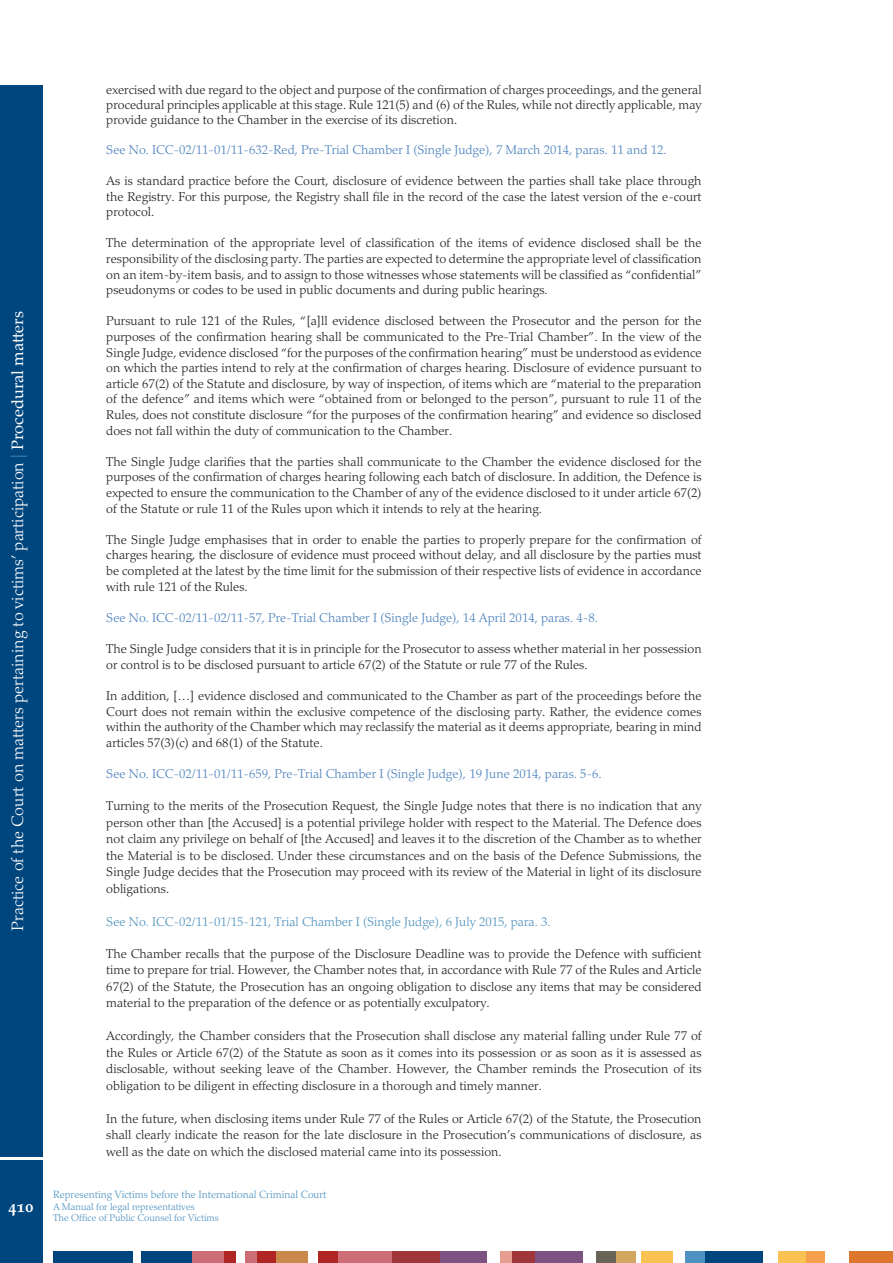
<style>
.page{position:relative;width:893px;height:1263px;background:#fff}
.page>*{position:absolute;margin:0;border:0;box-sizing:border-box;transform-origin:0 0}
.t1{font:300 16.5px "Palatino";color:#fff}
.t2{font:16.5px "Palatino Bold Os F";color:#fff}
.t3{font:300 12.75px/15.6px "Palatino";color:#231f20;text-align:justify}
.t4{font:300 12.75px "Palatino";color:#4c81bd}
.t5{font:300 12.75px "Palatino";color:#5093bd}
.t6{font:300 10.5px "Palatino";color:#4e92c1}
.t7{font:300 9.75px/11.7px "Palatino";color:#4e92c1}
.s1{color:#4e92c1}
.s2{font-family:"Palatino Linotype";font-weight:400}
</style>
<div class="page">
<div style="left:850px;top:1251px;width:43px;height:12px;background:#dd772e"></div>
<div style="left:805px;top:1251px;width:20px;height:12px;background:#f6a04d"></div>
<div style="left:778px;top:1251px;width:27px;height:12px;background:#f9c252"></div>
<div style="left:704px;top:1251px;width:59px;height:12px;background:#00467e"></div>
<div style="left:685px;top:1251px;width:19px;height:12px;background:#4e92c1"></div>
<div style="left:641px;top:1251px;width:32px;height:12px;background:#f9c252"></div>
<div style="left:616px;top:1251px;width:19px;height:12px;background:#d3a75f"></div>
<div style="left:596px;top:1251px;width:20px;height:12px;background:#696358"></div>
<div style="left:512px;top:1251px;width:23px;height:12px;background:#9e363a"></div>
<div style="left:500px;top:1251px;width:12px;height:12px;background:#e89e8e"></div>
<div style="left:535px;top:1251px;width:47px;height:12px;background:#7d5382"></div>
<div style="left:439px;top:1251px;width:47px;height:12px;background:#7d5382"></div>
<div style="left:392px;top:1251px;width:47px;height:12px;background:#9e363a"></div>
<div style="left:337px;top:1251px;width:55px;height:12px;background:#cd6e77"></div>
<div style="left:318px;top:1251px;width:19px;height:12px;background:#b02625"></div>
<div style="left:257px;top:1251px;width:20px;height:12px;background:#b02625"></div>
<div style="left:245px;top:1251px;width:12px;height:12px;background:#cd6e77"></div>
<div style="left:277px;top:1251px;width:31px;height:12px;background:#ca884c"></div>
<div style="left:224px;top:1251px;width:11px;height:12px;background:#b02625"></div>
<div style="left:192px;top:1251px;width:32px;height:12px;background:#cd6e77"></div>
<div style="left:141px;top:1251px;width:51px;height:12px;background:#00467e"></div>
<div style="left:53px;top:1251px;width:79px;height:12px;background:#00467e"></div>
<div style="left:0;top:1160px;width:43px;height:103px;background:#00467e"></div>
<div style="left:0;top:85px;width:43px;height:1072px;background:#00467e"></div>
<p class="t1" style="left:8px;top:930px;width:621px;rotate:-90deg">Practice of the Court on matters pertaining to victims’ participation <span class="s1">|</span> <span class="s2">Procedural matters</span></p>
<p class="t2" style="left:9px;top:1197px;width:26px">410</p>
<p class="t3" style="left:106px;top:83px;width:597px;line-height:15px">exercised with due regard to the object and purpose of the confirmation of charges proceedings, and the general procedural principles applicable at this stage. Rule 121(5) and (6) of the Rules, while not directly applicable, may provide guidance to the Chamber in the exercise of its discretion.</p>
<p class="t4" style="left:106px;top:143px;width:562px">See No. ICC-02/11-01/11-632-Red, Pre-Trial Chamber I (Single Judge), 7 March 2014, paras. 11 and 12.</p>
<p class="t3" style="left:106px;top:173px;width:597px">As is standard practice before the Court, disclosure of evidence between the parties shall take place through the Registry. For this purpose, the Registry shall file in the record of the case the latest version of the e-court protocol.</p>
<p class="t3" style="left:106px;top:235px;width:597px">The determination of the appropriate level of classification of the items of evidence disclosed shall be the responsibility of the disclosing party. The parties are expected to determine the appropriate level of classification on an item-by-item basis, and to assign to those witnesses whose statements will be classified as “confidential” pseudonyms or codes to be used in public documents and during public hearings.</p>
<p class="t3" style="left:106px;top:313px;width:597px">Pursuant to rule 121 of the Rules, “[a]ll evidence disclosed between the Prosecutor and the person for the purposes of the confirmation hearing shall be communicated to the Pre-Trial Chamber”. In the view of the Single Judge, evidence disclosed “for the purposes of the confirmation hearing” must be understood as evidence on which the parties intend to rely at the confirmation of charges hearing. Disclosure of evidence pursuant to article 67(2) of the Statute and disclosure, by way of inspection, of items which are “material to the preparation of the defence” and items which were “obtained from or belonged to the person”, pursuant to rule 11 of the Rules, does not constitute disclosure “for the purposes of the confirmation hearing” and evidence so disclosed does not fall within the duty of communication to the Chamber.</p>
<p class="t3" style="left:106px;top:454px;width:597px">The Single Judge clarifies that the parties shall communicate to the Chamber the evidence disclosed for the purposes of the confirmation of charges hearing following each batch of disclosure. In addition, the Defence is expected to ensure the communication to the Chamber of any of the evidence disclosed to it under article 67(2) of the Statute or rule 11 of the Rules upon which it intends to rely at the hearing.</p>
<p class="t3" style="left:106px;top:532px;width:597px">The Single Judge emphasises that in order to enable the parties to properly prepare for the confirmation of charges hearing, the disclosure of evidence must proceed without delay, and all disclosure by the parties must be completed at the latest by the time limit for the submission of their respective lists of evidence in accordance with rule 121 of the Rules.</p>
<p class="t4" style="left:106px;top:610px;width:493px">See No. ICC-02/11-02/11-57, Pre-Trial Chamber I (Single Judge), 14 April 2014, paras. 4-8.</p>
<p class="t3" style="left:106px;top:641px;width:597px">The Single Judge considers that it is in principle for the Prosecutor to assess whether material in her possession or control is to be disclosed pursuant to article 67(2) of the Statute or rule 77 of the Rules.</p>
<p class="t3" style="left:106px;top:688px;width:597px">In addition, […] evidence disclosed and communicated to the Chamber as part of the proceedings before the Court does not remain within the exclusive competence of the disclosing party. Rather, the evidence comes within the authority of the Chamber which may reclassify the material as it deems appropriate, bearing in mind articles 57(3)(c) and 68(1) of the Statute.</p>
<p class="t4" style="left:106px;top:766px;width:497px">See No. ICC-02/11-01/11-659, Pre-Trial Chamber I (Single Judge), 19 June 2014, paras. 5-6.</p>
<p class="t3" style="left:106px;top:798px;width:597px;line-height:16.5px">Turning to the merits of the Prosecution Request, the Single Judge notes that there is no indication that any person other than [the Accused] is a potential privilege holder with respect to the Material. The Defence does not claim any privilege on behalf of [the Accused] and leaves it to the discretion of the Chamber as to whether the Material is to be disclosed. Under these circumstances and on the basis of the Defence Submissions, the Single Judge decides that the Prosecution may proceed with its review of the Material in light of its disclosure obligations.</p>
<p class="t5" style="left:106px;top:914px;width:446px">See No. ICC-02/11-01/15-121, Trial Chamber I (Single Judge), 6 July 2015, para. 3.</p>
<p class="t3" style="left:106px;top:945px;width:597px;line-height:16.5px">The Chamber recalls that the purpose of the Disclosure Deadline was to provide the Defence with sufficient time to prepare for trial. However, the Chamber notes that, in accordance with Rule 77 of the Rules and Article 67(2) of the Statute, the Prosecution has an ongoing obligation to disclose any items that may be considered material to the preparation of the defence or as potentially exculpatory.</p>
<p class="t3" style="left:106px;top:1028px;width:597px;line-height:16.5px">Accordingly, the Chamber considers that the Prosecution shall disclose any material falling under Rule 77 of the Rules or Article 67(2) of the Statute as soon as it comes into its possession or as soon as it is assessed as disclosable, without seeking leave of the Chamber. However, the Chamber reminds the Prosecution of its obligation to be diligent in effecting disclosure in a thorough and timely manner.</p>
<p class="t3" style="left:106px;top:1110px;width:597px;line-height:16.5px">In the future, when disclosing items under Rule 77 of the Rules or Article 67(2) of the Statute, the Prosecution shall clearly indicate the reason for the late disclosure in the Prosecution’s communications of disclosure, as well as the date on which the disclosed material came into its possession.</p>
<p class="t6" style="left:53px;top:1188px;width:275px">Representing Victims before the International Criminal Court</p>
<p class="t7" style="left:53px;top:1200px;width:167px">A Manual for legal representatives<br>The Office of Public Counsel for Victims</p>
</div>
